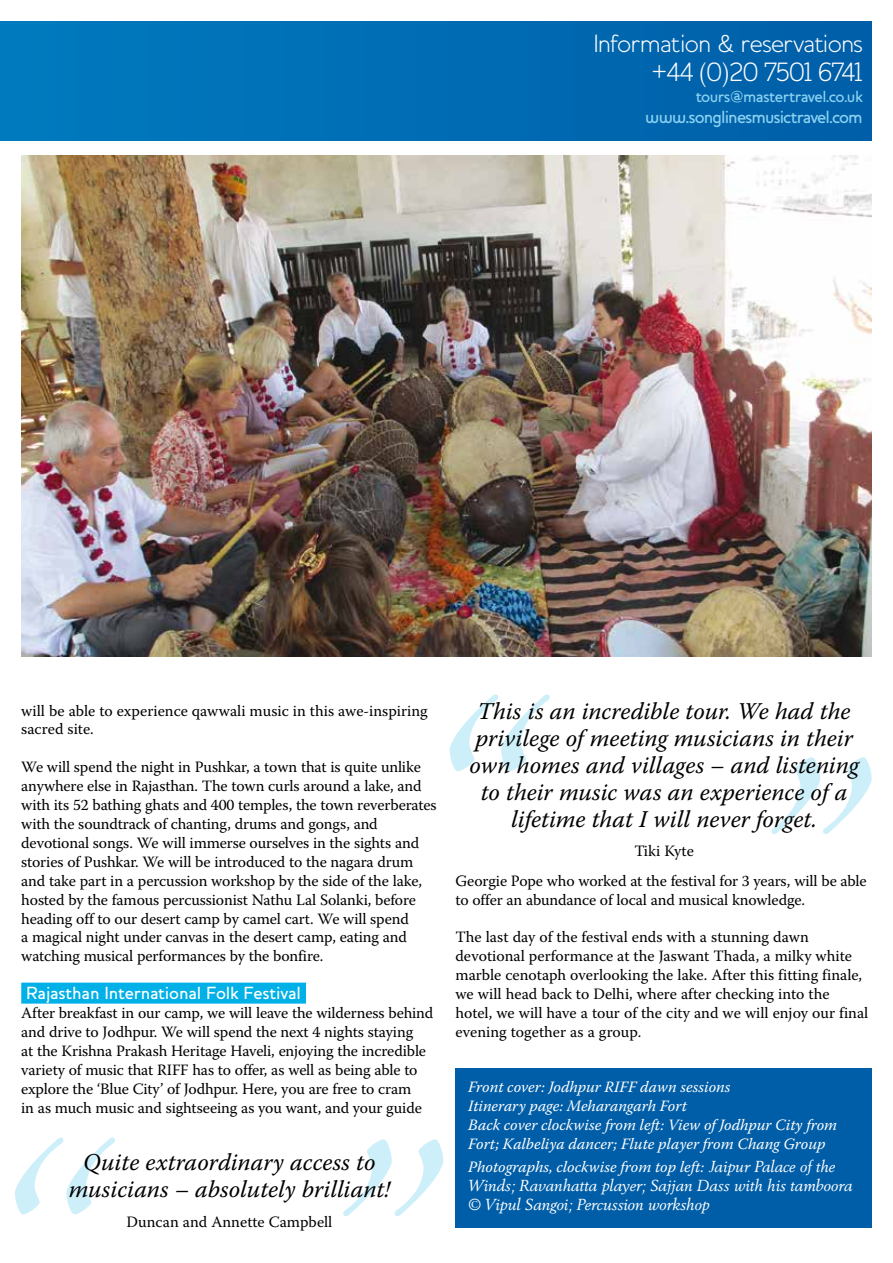
<style>
.page{position:relative;width:893px;height:1263px;background:#fff}
.page>*{position:absolute;margin:0;border:0;box-sizing:border-box;transform-origin:0 0}
.t1{font:300 27px "Houschka";letter-spacing:-.045em;color:#fff}
.t2{font:300 25.5px "Houschka";letter-spacing:-.03em;color:#fff}
.t3{font:italic 24px/27px "Warnock Pro";color:#000;text-align:center}
.t4{font:500 18px "Houschka";letter-spacing:-.01em;color:#fff}
.t5{font:500 18px "Houschka";letter-spacing:-.045em;color:#8ad2f1}
.t6{font:500 16.5px "Houschka";letter-spacing:-.03em;color:#8ad2f1}
.t7{font:15.75px/18.9px "Warnock Pro";letter-spacing:-.01em;color:#000}
.t8{font:italic 15.75px/18.9px "Warnock Pro";color:#fff}
.t9{font:italic 15.75px/18.9px "Berling LT Std";color:#fff}
.s1{font-family:"Berling LT Std"}
</style>
<div class="page">
<img style="left:21px;top:155px;width:851px;height:501px">
<div style="left:21px;top:983px;width:285px;height:21px;background:#00b0e6"></div>
<svg style="left:772px;top:757px;width:100px;height:77px"></svg>
<svg style="left:449px;top:694px;width:101px;height:78px"></svg>
<svg style="left:343px;top:1139px;width:101px;height:77px"></svg>
<svg style="left:15px;top:1137px;width:100px;height:78px"></svg>
<div style="left:455px;top:1068px;width:417px;height:159px;background:#005ea8"></div>
<div style="left:0;top:21px;width:872px;height:119px;background:linear-gradient(to right,#007abe,#005ea8)"></div>
<h2 class="t2" style="left:593px;top:29px;width:271px">Information &amp; reservations</h2>
<h1 class="t1" style="left:651px;top:56px;width:213px">+44 (0)20 7501 6741</h1>
<p class="t6" style="left:696px;top:86px;width:169px">tours@mastertravel.co.uk</p>
<p class="t5" style="left:645px;top:106px;width:219px">www.songlinesmusictravel.com</p>
<p class="t7" style="left:21px;top:701px;width:408px">will be able to experience qawwali music in this awe-inspiring sacred site.</p>
<p class="t7" style="left:21px;top:757px;width:417px">We will spend the night in Pushkar, a town that is quite unlike anywhere else in Rajasthan. The town curls around a lake, and with its 52 bathing ghats and 400 temples, the town reverberates with the soundtrack of chanting, drums and gongs, and devotional songs. We will immerse ourselves in the sights and stories of Pushkar. We will be introduced to the nagara drum and take part in a percussion workshop by the side of the lake, hosted by the famous percussionist Nathu Lal Solanki, before heading off to our desert camp by camel cart. We will spend<br>a magical night under canvas in the desert camp, eating and watching musical performances by the bonfire.</p>
<p class="t4" style="left:26px;top:982px;width:276px">Rajasthan International Folk Festival</p>
<p class="t7" style="left:21px;top:1003px;width:414px">After breakfast in our camp, we will leave the wilderness behind and drive to Jodhpur. We will spend the next 4 nights staying<br>at the Krishna Prakash Heritage Haveli, enjoying the incredible variety of music that RIFF has to offer, as well as being able to explore the ‘Blue City’ of Jodhpur. Here, you are free to cram<br>in as much music and sightseeing as you want, and your guide</p>
<h3 class="t3" style="left:69px;top:1148px;width:323px">Quite extraordinary access to musicians – absolutely brilliant!</h3>
<p class="t7" style="left:126px;top:1212px;width:207px">Duncan and Annette Campbell</p>
<h3 class="t3" style="left:469px;top:697px;width:391px">This is an incredible tour. We had the privilege of meeting musicians in their own homes and villages – and listening to their music was an experience of a lifetime that I will never forget.</h3>
<p class="t7" style="left:634px;top:841px;width:61px">Tiki Kyte</p>
<p class="t7" style="left:455px;top:871px;width:413px">Georgie Pope who worked at the festival for 3 years, will be able to offer an abundance of local and musical knowledge.</p>
<p class="t7" style="left:455px;top:927px;width:414px">The last day of the festival ends with a stunning dawn devotional performance at the Jaswant Thada, a milky white marble cenotaph overlooking the lake. After this fitting finale, we will head back to Delhi, where after checking into the hotel, we will have a tour of the city and we will enjoy our final evening together as a group.</p>
<p class="t8" style="left:468px;top:1077px;width:370px">Front cover: Jodhpur RIFF dawn sessions<br>Itinerary page: Meharangarh Fort<br>Back cover clockwise from left: View of Jodhpur City from Fort; Kalbeliya dancer; Flute player from Chang Group</p>
<p class="t8" style="left:468px;top:1157px;width:369px">Photographs, clockwise from top left: <span class="s1">Jaipur Palace of the</span></p>
<p class="t9" style="left:468px;top:1176px;width:386px">Winds; Ravanhatta player; Sajjan Dass with his tamboora © Vipul Sangoi; Percussion workshop</p>
</div>
